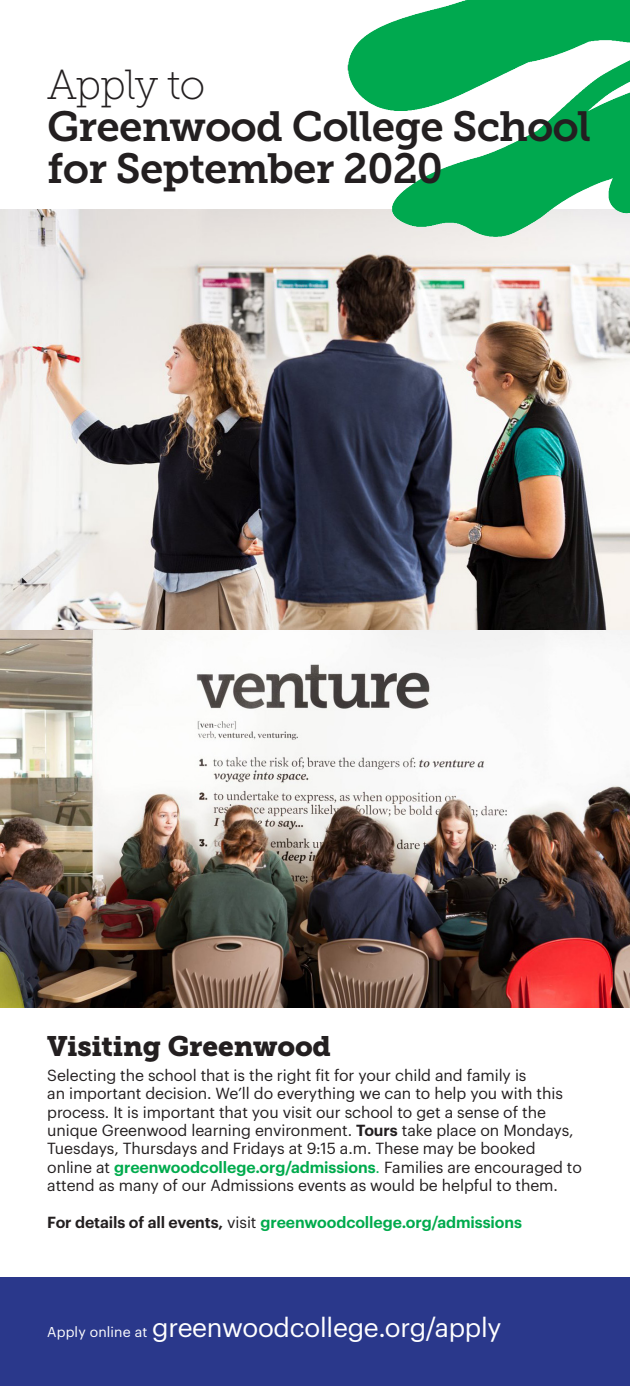
<style>
.page{position:relative;width:630px;height:1386px;background:#fff}
.page>*{position:absolute;margin:0;border:0;box-sizing:border-box;transform-origin:0 0}
._1__Head{font:42px/42px "Museo Slab 700";letter-spacing:-.02em;color:#231f20}
._1__Head-2{font:42px "Museo Slab 100";letter-spacing:-.02em;color:#231f20}
._3__Bodycopy{font:28px "Museo Slab 900";letter-spacing:-.005em;color:#231f20}
._1__Head-3{font:26.25px "Graphik";letter-spacing:-.01em;color:#fff}
._3__Bodycopy-2{font:15.75px/18.4px "Graphik";letter-spacing:-.005em;color:#231f20}
._3__Bodycopy-3{font:600 15.75px "Graphik";letter-spacing:-.005em;color:#00ab4d}
.s1{font-weight:600}
.s2{font-weight:600;color:#00ab4d}
.s3{color:#00ab4d}
.s4{color:#231f20}
.s5{font-weight:400;color:#231f20}
.s6{font-size:14px}
</style>
<div class="page">
<img style="left:0;top:209px;width:630px;height:799px">
<div style="left:0;top:1277px;width:630px;height:109px;background:#2a388b"></div>
<img style="left:343px;top:0;width:287px;height:236px">
<p class="_1__Head-2" style="left:47px;top:62px;width:160px">Apply to</p>
<p class="_1__Head" style="left:47px;top:106px;width:545px">Greenwood College School for September 2020</p>
<p class="_3__Bodycopy" style="left:47px;top:1029px;width:285px">Visiting Greenwood</p>
<p class="_3__Bodycopy-2" style="left:47px;top:1065px;width:536px">Selecting the school that is the right fit for your child and family is<br>an important decision. We’ll do everything we can to help you with this process. It is important that you visit our school to get a sense of the unique Greenwood learning environment. <span class="s1">Tours</span> take place on Mondays, Tuesdays, Thursdays and Fridays at 9:15 a.m. These may be booked online at <span class="s2">greenwoodcollege.org/admissions</span><span class="s3">.</span> Families are encouraged to attend as many of our Admissions events as would be helpful to them.</p>
<p class="_3__Bodycopy-3" style="left:47px;top:1210px;width:476px"><span class="s4">For details of all events,</span> <span class="s5">visit</span> greenwoodcollege.org/admissions</p>
<p class="_1__Head-3" style="left:47px;top:1308px;width:456px"><span class="s6">Apply online at</span> greenwoodcollege.org/apply</p>
</div>
